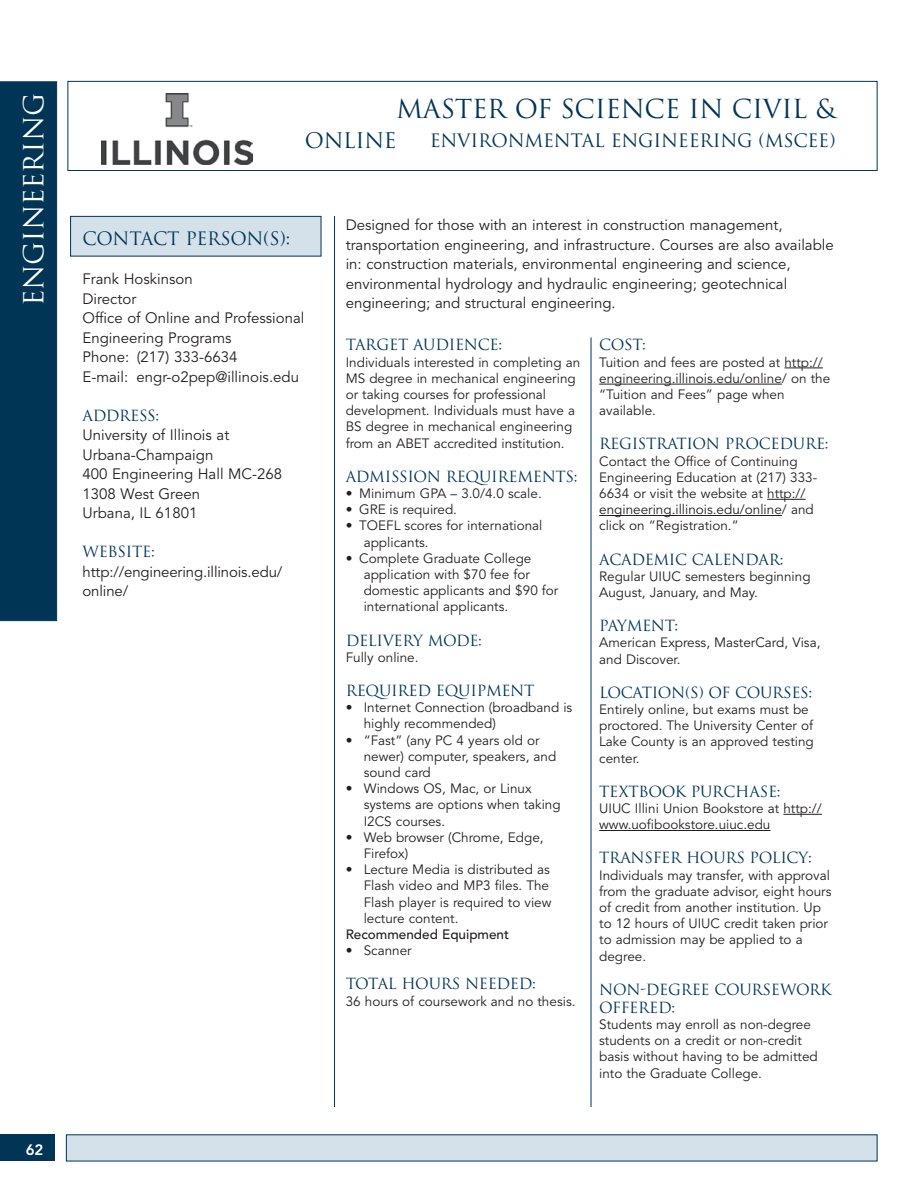
<style>
.page{position:relative;width:918px;height:1188px;background:#fff}
.page>*{position:absolute;margin:0;border:0;box-sizing:border-box;transform-origin:0 0}
.t1{font:27px "Trajan";letter-spacing:-.015em;color:#fff}
.t2{font:25.5px "Trajan";letter-spacing:-.015em;color:#003555}
.t3{font:21px "Trajan";letter-spacing:-.015em;color:#003555}
.t4{font:18px "Trajan";letter-spacing:-.015em;color:#003555}
.t5{font:15px/19.5px "Avenir";color:#231f20}
.t6{font:15px/18px "Trajan";letter-spacing:-.02em;color:#003555}
.t7{font:800 15px "Avenir";color:#fff}
.t8{font:13.5px/16.2px "Avenir";color:#231f20}
.t9{font:500 13.5px "Avenir";color:#231f20}
</style>
<div class="page">
<div style="left:0;top:1134px;width:55px;height:27px;background:#003555"></div>
<div style="left:68px;top:81px;width:810px;height:90px;background:#fff;border:1px solid #003555"></div>
<div style="left:0;top:81px;width:57px;height:540px;background:#003555"></div>
<hr style="left:334px;top:216px;width:1px;height:891px;background:#003555">
<div style="left:66px;top:1134px;width:812px;height:27px;background:#d4e0ea"></div>
<div style="left:70px;top:216px;width:251px;height:40px;background:#d4e0ea;border:1px solid #003555"></div>
<hr style="left:591px;top:338px;width:1px;height:769px;background:#003555">
<img style="left:101px;top:93px;width:152px;height:71px">
<hr style="left:784px;top:368px;width:39px;height:1px;background:#231f20">
<hr style="left:599px;top:384px;width:183px;height:1px;background:#231f20">
<hr style="left:767px;top:499px;width:39px;height:1px;background:#231f20">
<hr style="left:599px;top:515px;width:183px;height:1px;background:#231f20">
<hr style="left:783px;top:814px;width:39px;height:1px;background:#231f20">
<hr style="left:599px;top:830px;width:171px;height:1px;background:#231f20">
<h1 class="t1" style="left:17px;top:306px;width:214px;rotate:-90deg">ENGINEERING</h1>
<h2 class="t2" style="left:396px;top:94px;width:441px">MASTER OF SCIENCE IN CIVIL &amp;</h2>
<h3 class="t3" style="left:305px;top:128px;width:93px">ONLINE</h3>
<h3 class="t4" style="left:430px;top:130px;width:407px">ENVIRONMENTAL ENGINEERING (MSCEE)</h3>
<p class="t5" style="left:346px;top:216px;width:490px">Designed for those with an interest in construction management, transportation engineering, and infrastructure. Courses are also available in: construction materials, environmental engineering and science, environmental hydrology and hydraulic engineering; geotechnical engineering; and structural engineering.</p>
<p class="t6" style="left:346px;top:336px;width:158px">TARGET AUDIENCE:</p>
<p class="t8" style="left:346px;top:354px;width:236px">Individuals interested in completing an MS degree in mechanical engineering or taking courses for professional development. Individuals must have a BS degree in mechanical engineering from an ABET accredited institution.</p>
<p class="t6" style="left:346px;top:467px;width:233px">ADMISSION REQUIREMENTS:</p>
<p class="t8" style="left:346px;top:486px;width:195px">• Minimum GPA – 3.0/4.0 scale.</p>
<p class="t8" style="left:346px;top:502px;width:111px">• GRE is required.</p>
<p class="t8" style="left:364px;top:518px;width:180px;text-indent:-18px">• TOEFL scores for international applicants.</p>
<p class="t8" style="left:364px;top:550px;width:196px;text-indent:-18px">• Complete Graduate College application with $70 fee for domestic applicants and $90 for international applicants.</p>
<p class="t6" style="left:346px;top:631px;width:138px">DELIVERY MODE:</p>
<p class="t8" style="left:346px;top:649px;width:72px">Fully online.</p>
<p class="t6" style="left:346px;top:682px;width:190px">REQUIRED EQUIPMENT</p>
<p class="t8" style="left:364px;top:700px;width:210px;text-indent:-18px">• Internet Connection (broadband is highly recommended)</p>
<p class="t8" style="left:364px;top:732px;width:194px;text-indent:-18px">• “Fast” (any PC 4 years old or newer) computer, speakers, and sound card</p>
<p class="t8" style="left:364px;top:781px;width:199px;text-indent:-18px">• Windows OS, Mac, or Linux systems are options when taking<br>I2CS courses.</p>
<p class="t8" style="left:364px;top:829px;width:181px;text-indent:-18px">• Web browser (Chrome, Edge,<br>Firefox)</p>
<p class="t8" style="left:364px;top:862px;width:189px;text-indent:-18px">• Lecture Media is distributed as<br>Flash video and MP3 files. The<br>Flash player is required to view lecture content.</p>
<p class="t9" style="left:346px;top:926px;width:165px">Recommended Equipment</p>
<p class="t8" style="left:346px;top:943px;width:68px">• Scanner</p>
<p class="t6" style="left:346px;top:975px;width:192px">TOTAL HOURS NEEDED:</p>
<p class="t8" style="left:346px;top:993px;width:229px">36 hours of coursework and no thesis.</p>
<h3 class="t4" style="left:82px;top:228px;width:209px">CONTACT PERSON(S):</h3>
<p class="t5" style="left:82px;top:270px;width:223px">Frank Hoskinson<br>Director<br>Office of Online and Professional<br>Engineering Programs<br>Phone: (217) 333-6634<br>E-mail: engr-o2pep@illinois.edu</p>
<p class="t6" style="left:82px;top:406px;width:78px">ADDRESS:</p>
<p class="t5" style="left:82px;top:426px;width:201px">University of Illinois at<br>Urbana-Champaign<br>400 Engineering Hall MC-268<br>1308 West Green<br>Urbana, IL 61801</p>
<p class="t6" style="left:82px;top:543px;width:74px">WEBSITE:</p>
<p class="t5" style="left:82px;top:562px;width:201px">http://engineering. illinois.edu/ online/</p>
<p class="t6" style="left:599px;top:336px;width:48px">COST:</p>
<p class="t8" style="left:599px;top:354px;width:232px">Tuition and fees are posted at http:// engineering.illinois.edu/online/ on the “Tuition and Fees” page when available.</p>
<p class="t6" style="left:599px;top:435px;width:231px">REGISTRATION PROCEDURE:</p>
<p class="t8" style="left:599px;top:453px;width:220px">Contact the Office of Continuing Engineering Education at (217) 333- 6634 or visit the website at http:// engineering.illinois.edu/online/ and click on “Registration. ”</p>
<p class="t6" style="left:599px;top:550px;width:186px">ACADEMIC CALENDAR:</p>
<p class="t8" style="left:599px;top:568px;width:213px">Regular UIUC semesters beginning<br>August, January, and May.</p>
<p class="t6" style="left:599px;top:617px;width:81px">PAYMENT:</p>
<p class="t8" style="left:599px;top:635px;width:223px">American Express, MasterCard, Visa, and Discover.</p>
<p class="t6" style="left:599px;top:683px;width:215px">LOCATION(S) OF COURSES:</p>
<p class="t8" style="left:599px;top:702px;width:216px">Entirely online, but exams must be proctored. The University Center of<br>Lake County is an approved testing center.</p>
<p class="t6" style="left:599px;top:782px;width:183px">TEXTBOOK PURCHASE:</p>
<p class="t8" style="left:599px;top:801px;width:224px">UIUC Illini Union Bookstore at http:// www. uofibookstore. uiuc. edu</p>
<p class="t6" style="left:599px;top:849px;width:214px">TRANSFER HOURS POLICY:</p>
<p class="t8" style="left:599px;top:867px;width:234px">Individuals may transfer, with approval from the graduate advisor, eight hours of credit from another institution. Up to 12 hours of UIUC credit taken prior to admission may be applied to a degree.</p>
<p class="t6" style="left:599px;top:980px;width:234px">NON-DEGREE COURSEWORK<br>OFFERED:</p>
<p class="t8" style="left:599px;top:1017px;width:220px">Students may enroll as non-degree students on a credit or non-credit basis without having to be admitted into the Graduate College.</p>
<p class="t7" style="left:26px;top:1141px;width:19px">62</p>
</div>
